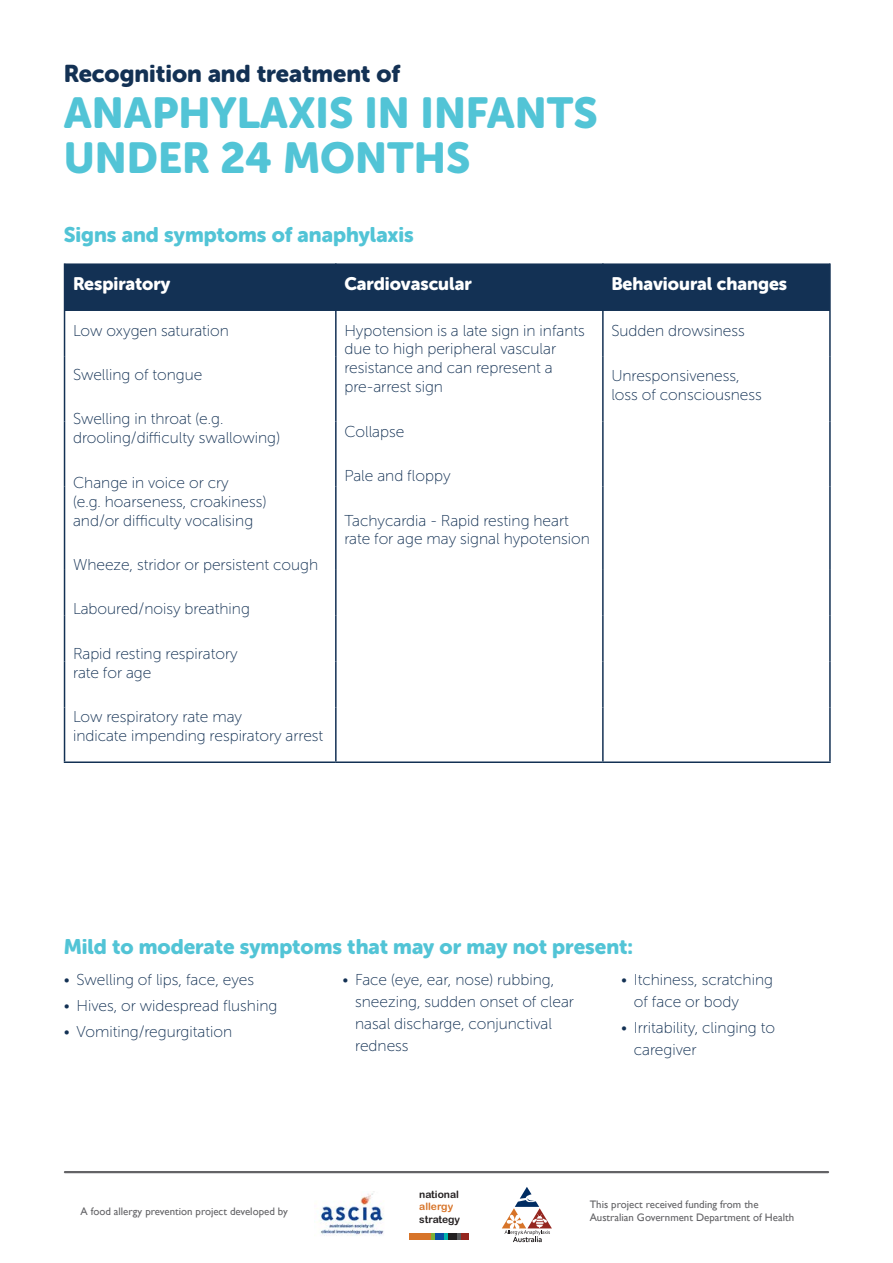
<style>
.page{position:relative;width:893px;height:1263px;background:#fff}
.page>*{position:absolute;margin:0;border:0;box-sizing:border-box;transform-origin:0 0}
.t1{font:43.05px/45.8px "Museo Sans Rounded 900";color:#52c4d6}
.t2{font:24.15px "Museo Sans Rounded 900";color:#133154}
.t3{font:21px "Museo Sans Rounded 900";color:#52c4d6}
.t4{font:18px "Museo Sans Rounded 900";color:#fff}
.t5{font:15.75px/18.9px "Museo Sans Rounded 100";color:#133154}
.t6{font:10.8px/13px "Gill Sans";color:#636366}
.t7{font:10.35px/12.3px "Arial Rounded MT Bold";color:#231f20}
.s1{color:#d77429}
</style>
<div class="page">
<hr style="left:65px;top:1171px;width:763px;height:2px;background:#636366">
<img style="left:320px;top:1191px;width:64px;height:45px">
<div style="left:410px;top:1234px;width:59px;height:6px;background:#d77429"></div>
<div style="left:460px;top:1234px;width:9px;height:6px;background:#95261f"></div>
<div style="left:435px;top:1234px;width:9px;height:6px;background:#0a4fa2"></div>
<div style="left:448px;top:1234px;width:9px;height:6px;background:#231f20"></div>
<svg style="left:457px;top:1234px;width:3px;height:6px"></svg>
<svg style="left:444px;top:1234px;width:4px;height:6px"></svg>
<svg style="left:431px;top:1234px;width:4px;height:6px"></svg>
<svg style="left:502px;top:1187px;width:50px;height:55px"></svg>
<div style="left:65px;top:263px;width:764px;height:48px;background:#133154"></div>
<hr style="left:64px;top:263px;width:1px;height:48px;background:#133154">
<hr style="left:335px;top:263px;width:2px;height:48px;background:#133154">
<hr style="left:602px;top:263px;width:2px;height:48px;background:#133154">
<hr style="left:829px;top:263px;width:2px;height:48px;background:#133154">
<hr style="left:64px;top:311px;width:1px;height:46px;background:#133154">
<hr style="left:335px;top:311px;width:2px;height:46px;background:#133154">
<hr style="left:602px;top:311px;width:2px;height:46px;background:#133154">
<hr style="left:829px;top:311px;width:2px;height:46px;background:#133154">
<hr style="left:64px;top:357px;width:1px;height:64px;background:#133154">
<hr style="left:335px;top:357px;width:2px;height:64px;background:#133154">
<hr style="left:602px;top:357px;width:2px;height:64px;background:#133154">
<hr style="left:829px;top:357px;width:2px;height:64px;background:#133154">
<hr style="left:64px;top:422px;width:1px;height:64px;background:#133154">
<hr style="left:335px;top:422px;width:2px;height:64px;background:#133154">
<hr style="left:602px;top:422px;width:2px;height:64px;background:#133154">
<hr style="left:829px;top:422px;width:2px;height:64px;background:#133154">
<hr style="left:64px;top:486px;width:1px;height:84px;background:#133154">
<hr style="left:335px;top:486px;width:2px;height:84px;background:#133154">
<hr style="left:602px;top:486px;width:2px;height:84px;background:#133154">
<hr style="left:829px;top:486px;width:2px;height:84px;background:#133154">
<hr style="left:64px;top:570px;width:1px;height:46px;background:#133154">
<hr style="left:335px;top:570px;width:2px;height:46px;background:#133154">
<hr style="left:602px;top:570px;width:2px;height:46px;background:#133154">
<hr style="left:829px;top:570px;width:2px;height:46px;background:#133154">
<hr style="left:64px;top:616px;width:1px;height:46px;background:#133154">
<hr style="left:335px;top:616px;width:2px;height:46px;background:#133154">
<hr style="left:602px;top:616px;width:2px;height:46px;background:#133154">
<hr style="left:829px;top:616px;width:2px;height:46px;background:#133154">
<hr style="left:64px;top:662px;width:1px;height:45px;background:#133154">
<hr style="left:335px;top:662px;width:2px;height:45px;background:#133154">
<hr style="left:602px;top:662px;width:2px;height:45px;background:#133154">
<hr style="left:829px;top:662px;width:2px;height:45px;background:#133154">
<hr style="left:64px;top:707px;width:1px;height:54px;background:#133154">
<hr style="left:335px;top:707px;width:2px;height:54px;background:#133154">
<hr style="left:602px;top:707px;width:2px;height:54px;background:#133154">
<hr style="left:829px;top:707px;width:2px;height:54px;background:#133154">
<hr style="left:64px;top:761px;width:272px;height:2px;background:#133154">
<hr style="left:336px;top:761px;width:267px;height:2px;background:#133154">
<hr style="left:603px;top:761px;width:228px;height:2px;background:#133154">
<p class="t2" style="left:64px;top:60px;width:338px">Recognition and treatment of</p>
<p class="t1" style="left:64px;top:90px;width:536px">ANAPHYLAXIS IN INFANTS<br>UNDER 24 MONTHS</p>
<p class="t3" style="left:64px;top:223px;width:352px">Signs and symptoms of anaphylaxis</p>
<p class="t4" style="left:73px;top:273px;width:99px">Respiratory</p>
<p class="t4" style="left:344px;top:273px;width:129px">Cardiovascular</p>
<p class="t4" style="left:611px;top:273px;width:177px">Behavioural changes</p>
<p class="t5" style="left:73px;top:321px;width:157px">Low oxygen saturation</p>
<p class="t5" style="left:73px;top:365px;width:131px">Swelling of tongue</p>
<p class="t5" style="left:73px;top:410px;width:209px">Swelling in throat (e.g. drooling/difficulty swallowing)</p>
<p class="t5" style="left:73px;top:473px;width:195px">Change in voice or cry<br>(e.g. hoarseness, croakiness) and/or difficulty vocalising</p>
<p class="t5" style="left:73px;top:555px;width:247px">Wheeze, stridor or persistent cough</p>
<p class="t5" style="left:73px;top:600px;width:178px">Laboured/noisy breathing</p>
<p class="t5" style="left:73px;top:644px;width:166px">Rapid resting respiratory rate for age</p>
<p class="t5" style="left:73px;top:707px;width:252px">Low respiratory rate may<br>indicate impending respiratory arrest</p>
<p class="t5" style="left:611px;top:321px;width:135px">Sudden drowsiness</p>
<p class="t5" style="left:611px;top:367px;width:152px">Unresponsiveness, loss of consciousness</p>
<p class="t5" style="left:344px;top:321px;width:242px">Hypotension is a late sign in infants due to high peripheral vascular resistance and can represent a pre-arrest sign</p>
<p class="t5" style="left:344px;top:422px;width:62px">Collapse</p>
<p class="t5" style="left:344px;top:466px;width:108px">Pale and floppy</p>
<p class="t5" style="left:344px;top:511px;width:247px">Tachycardia - Rapid resting heart rate for age may signal hypotension</p>
<p class="t3" style="left:64px;top:935px;width:571px">Mild to moderate symptoms that may or may not present:</p>
<p class="t5" style="left:64px;top:970px;width:192px">• Swelling of lips, face, eyes</p>
<p class="t5" style="left:64px;top:996px;width:215px">• Hives, or widespread flushing</p>
<p class="t5" style="left:64px;top:1022px;width:170px">• Vomiting/regurgitation</p>
<p class="t5" style="left:355px;top:969px;width:220px;line-height:21.9px;text-indent:-13px">• Face (eye, ear, nose) rubbing, sneezing, sudden onset of clear nasal discharge, conjunctival redness</p>
<p class="t5" style="left:634px;top:969px;width:141px;line-height:21.9px;text-indent:-13px">• Itchiness, scratching of face or body</p>
<p class="t5" style="left:634px;top:1017px;width:143px;line-height:21.9px;text-indent:-13px">• Irritability, clinging to caregiver</p>
<p class="t6" style="left:80px;top:1204px;width:209px">A food allergy prevention project developed by</p>
<p class="t7" style="left:419px;top:1188px;width:42px">national <span class="s1">allergy </span>strategy</p>
<p class="t6" style="left:590px;top:1197px;width:206px">This project received funding from the<br>Australian Government Department of Health</p>
</div>
